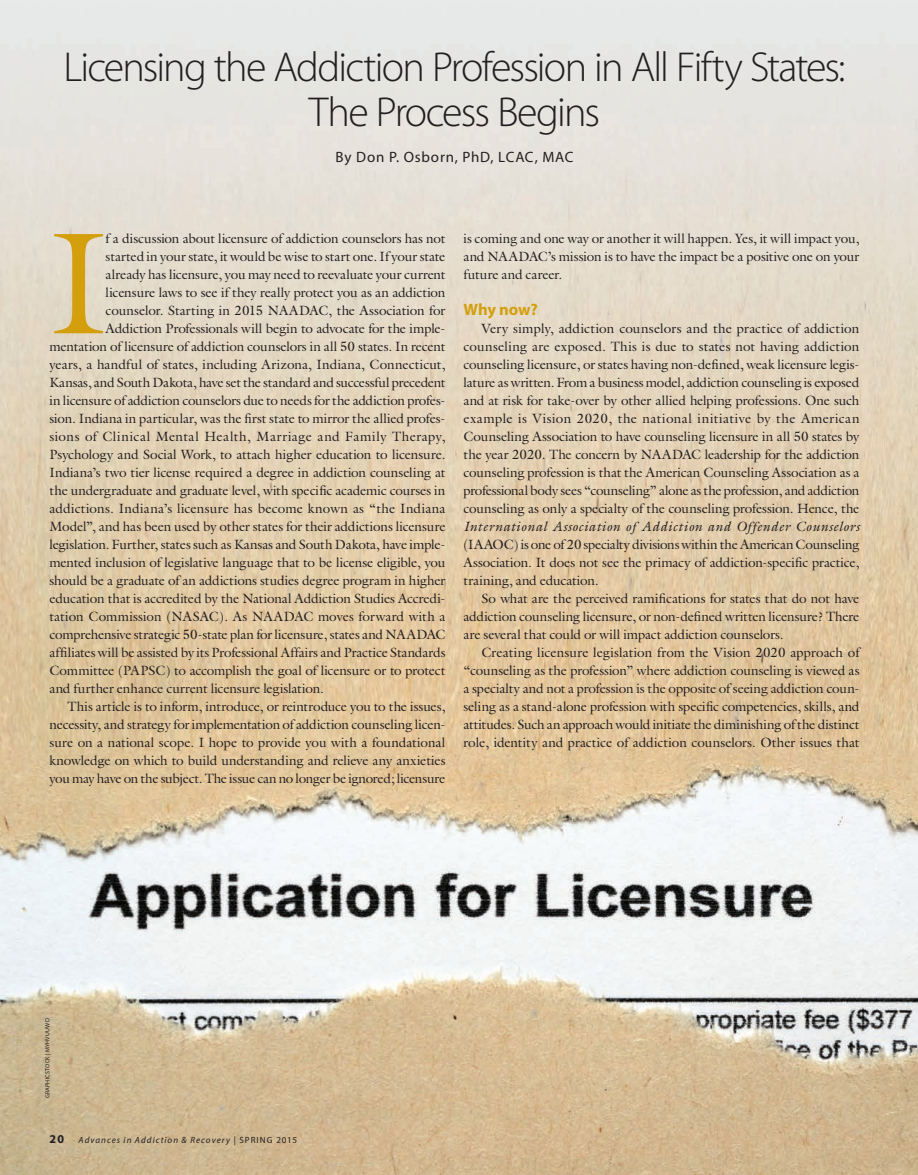
<style>
.page{position:relative;width:918px;height:1175px;background:#fff}
.page>*{position:absolute;margin:0;border:0;box-sizing:border-box;transform-origin:0 0}
.t1{font:145.8px "Galliard";color:#d49f0c}
.t2{font:300 42px/45px "Myriad Pro";letter-spacing:-.045em;color:#231f20;text-align:center}
.t3{font:700 16.5px "Myriad Pro";letter-spacing:-.005em;color:#d49f0c}
.t4{font:15px "Myriad Pro";letter-spacing:.05em;color:#231f20}
.t5{font:13.5px/18px "Galliard";letter-spacing:-.01em;color:#231f20;text-align:justify}
.t6{font:13.5px "Galliard";letter-spacing:.01em;color:#231f20}
.t7{font:italic 13.5px "Galliard";letter-spacing:.04em;color:#231f20}
.t8{font:13.5px "Galliard";letter-spacing:.035em;color:#231f20}
.t9{font:italic 9px "Myriad Pro";letter-spacing:.115em;color:#231f20}
.t10{font:6px "Myriad Pro";letter-spacing:.04em;color:#231f20}
.s1{font-weight:700;font-style:normal;font-size:12px}
.s2{font-style:normal}
</style>
<div class="page">
<img style="left:0;top:0;width:918px;height:1174px">
<h2 class="t2" style="left:63px;top:44px;width:784px">Licensing the Addiction Profession in All Fifty States:<br>The Process Begins</h2>
<p class="t4" style="left:335px;top:148px;width:240px">By Don P. Osborn, PhD, LCAC, MAC</p>
<h1 class="t1" style="left:50px;top:192px;width:60px">I</h1>
<p class="t5" style="left:106px;top:229px;width:341px">f a discussion about licensure of addiction counselors has not</p>
<p class="t5" style="left:106px;top:247px;width:341px">started in your state, it would be wise to start one. If your state</p>
<p class="t5" style="left:106px;top:265px;width:341px">already has licensure, you may need to reevaluate your current</p>
<p class="t5" style="left:106px;top:283px;width:341px">licensure laws to see if they really protect you as an addiction</p>
<p class="t5" style="left:106px;top:301px;width:341px">counselor. Starting in 2015 NAADAC, the Association for</p>
<p class="t5" style="left:106px;top:319px;width:341px">Addiction Professionals will begin to advocate for the imple-</p>
<p class="t5" style="left:50px;top:337px;width:397px">mentation of licensure of addiction counselors in all 50 states. In recent</p>
<p class="t5" style="left:50px;top:355px;width:397px">years, a handful of states, including Arizona, Indiana, Connecticut,</p>
<p class="t5" style="left:50px;top:373px;width:397px">Kansas, and South Dakota, have set the standard and successful precedent</p>
<p class="t5" style="left:50px;top:391px;width:397px">in licensure of addiction counselors due to needs for the addiction profes-</p>
<p class="t5" style="left:50px;top:409px;width:397px">sion. Indiana in particular, was the first state to mirror the allied profes-</p>
<p class="t8" style="left:50px;top:428px;width:397px">sions of Clinical Mental Health, Marriage and Family Therapy,</p>
<p class="t5" style="left:50px;top:445px;width:398px">Psychology and Social Work, to attach higher education to licensure.</p>
<p class="t5" style="left:50px;top:463px;width:397px">Indiana’s two tier license required a degree in addiction counseling at</p>
<p class="t5" style="left:50px;top:481px;width:397px">the undergraduate and graduate level, with specific academic courses in</p>
<p class="t6" style="left:50px;top:500px;width:398px">addictions. Indiana’s licensure has become known as “the Indiana</p>
<p class="t5" style="left:50px;top:517px;width:398px">Model”, and has been used by other states for their addictions licensure</p>
<p class="t5" style="left:50px;top:535px;width:397px">legislation. Further, states such as Kansas and South Dakota, have imple-</p>
<p class="t5" style="left:50px;top:553px;width:397px">mented inclusion of legislative language that to be license eligible, you</p>
<p class="t5" style="left:50px;top:571px;width:397px">should be a graduate of an addictions studies degree program in higher</p>
<p class="t5" style="left:50px;top:589px;width:396px">education that is accredited by the National Addiction Studies Accredi-</p>
<p class="t6" style="left:50px;top:608px;width:398px">tation Commission (NASAC). As NAADAC moves forward with a</p>
<p class="t5" style="left:50px;top:625px;width:397px">comprehensive strategic 50-state plan for licensure, states and NAADAC</p>
<p class="t5" style="left:50px;top:643px;width:398px">affiliates will be assisted by its Professional Affairs and Practice Standards</p>
<p class="t5" style="left:50px;top:661px;width:398px">Committee (PAPSC) to accomplish the goal of licensure or to protect</p>
<p class="t5" style="left:50px;top:679px;width:276px">and further enhance current licensure legislation.</p>
<p class="t5" style="left:68px;top:697px;width:379px">This article is to inform, introduce, or reintroduce you to the issues,</p>
<p class="t5" style="left:50px;top:715px;width:397px">necessity, and strategy for implementation of addiction counseling licen-</p>
<p class="t5" style="left:50px;top:733px;width:397px">sure on a national scope. I hope to provide you with a foundational</p>
<p class="t5" style="left:50px;top:751px;width:398px">knowledge on which to build understanding and relieve any anxieties</p>
<p class="t5" style="left:50px;top:769px;width:397px">you may have on the subject. The issue can no longer be ignored; licensure</p>
<p class="t5" style="left:464px;top:229px;width:398px">is coming and one way or another it will happen. Yes, it will impact you, and NAADAC’s mission is to have the impact be a positive one on your future and career.</p>
<p class="t3" style="left:464px;top:299px;width:76px">Why now?</p>
<p class="t5" style="left:464px;top:319px;width:398px;text-indent:18px">Very simply, addiction counselors and the practice of addiction counseling are exposed. This is due to states not having addiction counseling licensure, or states having non-defined, weak licensure legis&shy;lature as written. From a business model, addiction counseling is exposed and at risk for take-over by other allied helping professions. One such example is Vision 2020, the national initiative by the American Counseling Association to have counseling licensure in all 50 states by the year 2020. The concern by NAADAC leadership for the addiction counseling profession is that the American Counseling Association as a professional body sees “counseling” alone as the profession, and addiction counseling as only a specialty of the counseling profession. Hence, the</p>
<p class="t7" style="left:464px;top:518px;width:397px">International Association of Addiction and Offender Counselors</p>
<p class="t5" style="left:464px;top:535px;width:398px">(IAAOC) is one of 20 specialty divisions within the American Counseling Association. It does not see the primacy of addiction-specific practice, training, and education.</p>
<p class="t5" style="left:464px;top:589px;width:398px;text-indent:18px">So what are the perceived ramifications for states that do not have addiction counseling licensure, or non-defined written licensure? There are several that could or will impact addiction counselors.</p>
<p class="t5" style="left:464px;top:643px;width:398px;text-indent:18px">Creating licensure legislation from the Vision 2020 approach of “counseling as the profession” where addiction counseling is viewed as a specialty and not a profession is the opposite of seeing addiction coun&shy;seling as a stand-alone profession with specific competencies, skills, and attitudes. Such an approach would initiate the diminishing of the distinct role, identity and practice of addiction counselors. Other issues that</p>
<p class="t10" style="left:44px;top:1098px;width:81px;rotate:-90deg">GRAPHICSTOCK | MYHVUUWD</p>
<p class="t9" style="left:50px;top:1134px;width:249px"><span class="s1">20</span> Advances in Addiction &amp; Recovery <span class="s2">| SPRING 2015</span></p>
</div>
